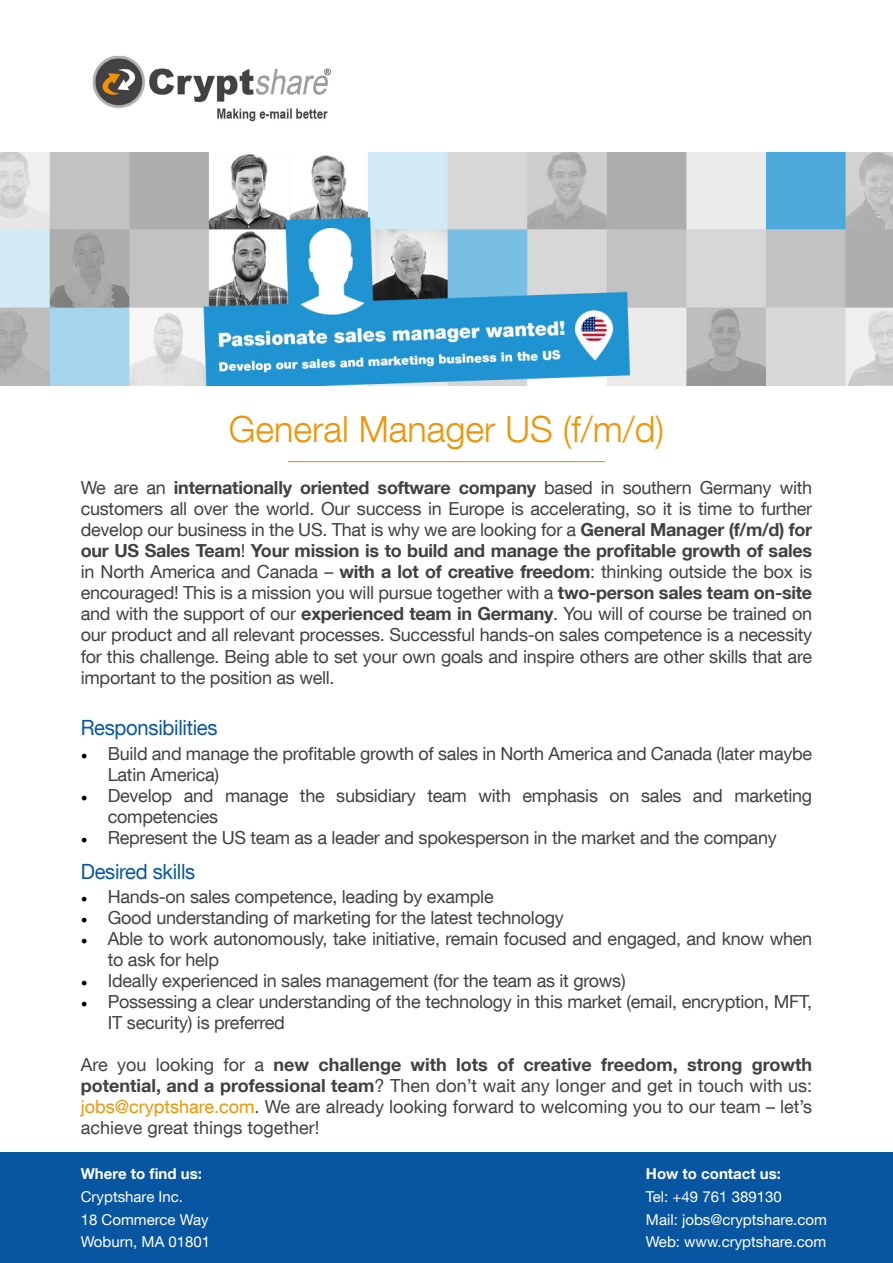
<style>
.page{position:relative;width:893px;height:1263px;background:#fff}
.page>*{position:absolute;margin:0;border:0;box-sizing:border-box;transform-origin:0 0}
.t1{font:300 36px "Helvetica Neue LT Com";color:#f39200}
.t2{font:21px "Helvetica Neue LT Com";letter-spacing:-.015em;color:#0856a2;scale:.96 1}
.t3{font:18px/21px "Helvetica Neue LT Com";letter-spacing:-.015em;color:#424043}
.t4{font:15px/22.5px "Helvetica Neue LT Com";color:#fff}
.t5{font:700 15px "Helvetica Neue LT Com";color:#fff}
.s1{font-weight:700}
.s2{font-family:"Minion Pro";color:#000}
.s3{color:#f39200}
</style>
<div class="page">
<img style="left:92px;top:55px;width:240px;height:67px">
<div style="left:0;top:1152px;width:893px;height:111px;background:#0856a2"></div>
<hr style="left:288px;top:461px;width:317px;height:1px;background:#f39200">
<img style="left:0;top:152px;width:893px;height:233px">
<h1 class="t1" style="left:229px;top:407px;width:437px">General Manager US (f/m/d)</h1>
<p class="t3" style="left:81px;top:477px;width:733px;text-align:justify">We are an <span class="s1">internationally oriented software company</span> based in southern Germany with customers all over the world. Our success in Europe is accelerating, so it is time to further develop our business in the US. That is why we are looking for a <span class="s1">General Manager (f/m/d) for our US Sales Team</span>! <span class="s1">Your mission is to build and manage the profitable growth of sales </span>in North America and Canada – <span class="s1">with a lot of creative freedom</span>: thinking outside the box is encouraged! This is a mission you will pursue together with a <span class="s1">two-person sales team on-site </span>and with the support of our <span class="s1">experienced team in Germany</span>. You will of course be trained on our product and all relevant processes. Successful hands-on sales competence is a necessity for this challenge. Being able to set your own goals and inspire others are other skills that are important to the position as well.</p>
<p class="t2" style="left:81px;top:715px;width:144px">Responsibilities</p>
<p class="t3" style="left:108px;top:742px;width:706px;text-indent:-27px"><span class="s2">•</span> Build and manage the profitable growth of sales in North America and Canada (later maybe<br>Latin America)</p>
<p class="t3" style="left:108px;top:784px;width:706px;text-indent:-27px"><span class="s2">•</span> Develop and manage the subsidiary team with emphasis on sales and marketing competencies</p>
<p class="t3" style="left:81px;top:826px;width:697px"><span class="s2">•</span> Represent the US team as a leader and spokesperson in the market and the company</p>
<p class="t2" style="left:81px;top:858px;width:121px">Desired skills</p>
<p class="t3" style="left:81px;top:885px;width:414px"><span class="s2">•</span> Hands-on sales competence, leading by example</p>
<p class="t3" style="left:81px;top:906px;width:484px"><span class="s2">•</span> Good understanding of marketing for the latest technology</p>
<p class="t3" style="left:108px;top:927px;width:706px;text-indent:-27px"><span class="s2">•</span> Able to work autonomously, take initiative, remain focused and engaged, and know when to ask for help</p>
<p class="t3" style="left:81px;top:969px;width:546px"><span class="s2">•</span> Ideally experienced in sales management (for the team as it grows)</p>
<p class="t3" style="left:108px;top:990px;width:706px;text-indent:-27px"><span class="s2">•</span> Possessing a clear understanding of the technology in this market (email, encryption, MFT,<br>IT security) is preferred</p>
<p class="t3" style="left:81px;top:1053px;width:733px;text-align:justify">Are you looking for a <span class="s1">new challenge with lots of creative freedom, strong growth potential, and a professional team</span>? Then don’t wait any longer and get in touch with us: <span class="s3">jobs@cryptshare.com</span>. We are already looking forward to welcoming you to our team – let’s achieve great things together!</p>
<p class="t5" style="left:81px;top:1164px;width:123px">Where to find us:</p>
<p class="t4" style="left:81px;top:1185px;width:131px">Cryptshare Inc.<br>18 Commerce Way<br>Woburn, MA 01801</p>
<p class="t5" style="left:646px;top:1164px;width:137px">How to contact us:</p>
<p class="t4" style="left:646px;top:1185px;width:182px">Tel: +49 761 389130<br>Mail: jobs@cryptshare.com<br>Web: www.cryptshare.com</p>
</div>
